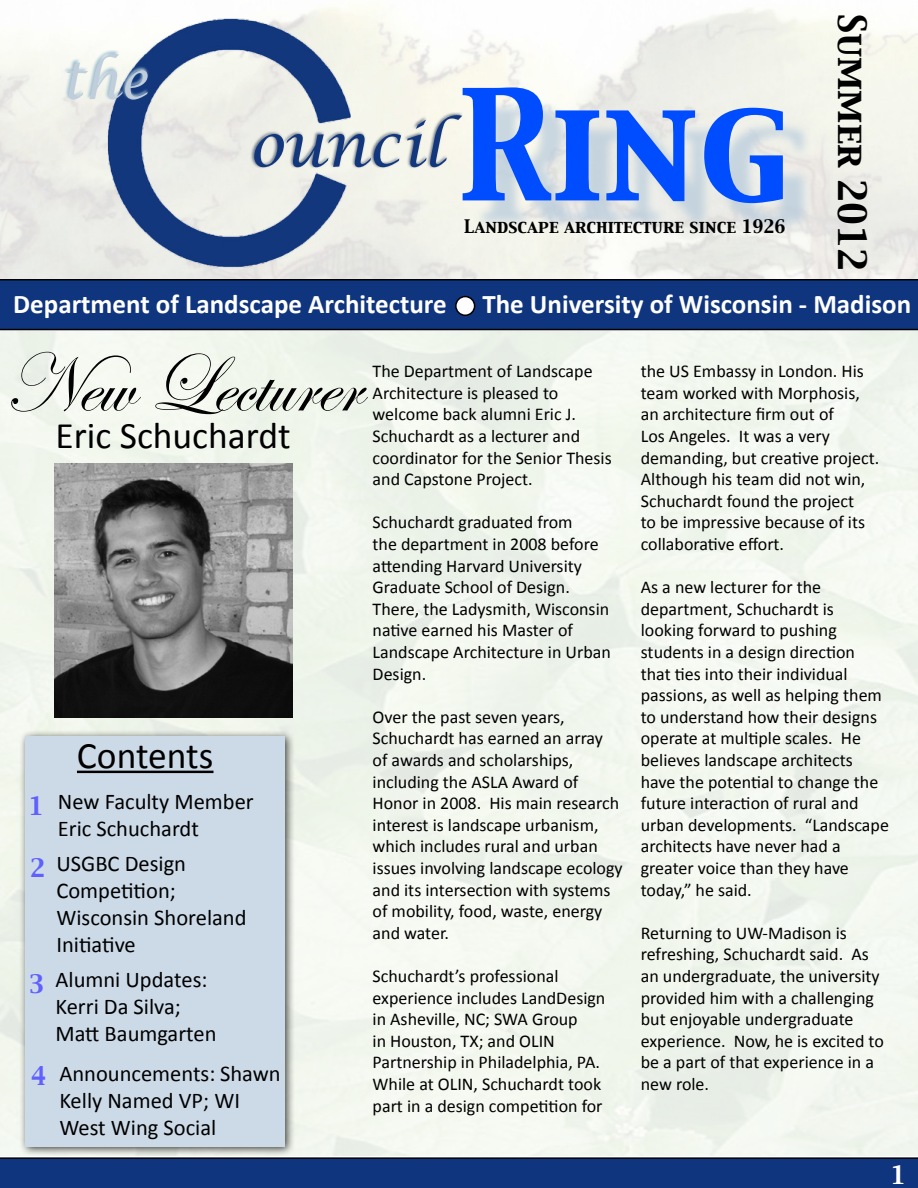
<style>
.page{position:relative;width:918px;height:1188px;background:#fff}
.page>*{position:absolute;margin:0;border:0;box-sizing:border-box;transform-origin:0 0}
.t1{font:135px "Capitals";color:#004cff}
.t2{font:84px "Edwardian Script ITC";color:#000}
.t3{font:italic 60px "Lucida Calligraphy";color:#13377d}
.t4{font:italic 52.5px "Lucida Calligraphy";color:#c0cddb}
.t5{font:37.5px "Calibri";color:#000}
.t6{font:34.5px "Capitals";color:#000}
.t7{font:700 27px "Calibri";color:#fff}
.t8{font:22.5px/27px "Calibri";color:#000}
.t9{font:22.5px "Capitals";color:#6060ff}
.t10{font:22.5px "Capitals";color:#fff}
.t11{font:18px/21.6px "Calibri";color:#000}
.t12{font:16.5px "Capitals";color:#000}
</style>
<div class="page">
<div style="left:0;top:1157px;width:918px;height:31px;background:#10357f"></div>
<img style="left:0;top:331px;width:918px;height:825px">
<img style="left:105px;top:16px;width:249px;height:255px">
<svg style="left:250px;top:112px;width:213px;height:56px;background:#d3d6d3"></svg>
<svg style="left:62px;top:50px;width:87px;height:50px"></svg>
<div style="left:475px;top:99px;width:337px;height:133px;background:#b9ccdc;opacity:.75"></div>
<svg style="left:0;top:279px;width:918px;height:51px;background:#0f3278"></svg>
<div style="left:456px;top:297px;width:19px;height:18px;background:#fff;border-radius:50%"></div>
<div style="left:455px;top:296px;width:20px;height:20px;border:2px solid #000;border-radius:50%"></div>
<div style="left:18px;top:730px;width:277px;height:427px;background:#000;opacity:.75"></div>
<div style="left:26px;top:736px;width:259px;height:411px;background:#ccdae8"></div>
<hr style="left:77px;top:771px;width:136px;height:2px;background:#000">
<img style="left:55px;top:464px;width:237px;height:254px">
<h3 class="t4" style="left:61px;top:49px;width:89px">the</h3>
<h1 class="t1" style="left:459px;top:54px;width:331px">Ring</h1>
<h3 class="t3" style="left:248px;top:109px;width:197px">ouncil</h3>
<p class="t12" style="left:464px;top:215px;width:323px">Landscape architecture since 1926</p>
<h3 class="t6" style="left:876px;top:14px;width:259px;rotate:90deg">Summer 2012</h3>
<h3 class="t7" style="left:13px;top:287px;width:435px">Department of Landscape Architecture</h3>
<h3 class="t7" style="left:482px;top:287px;width:430px">The University of Wisconsin - Madison</h3>
<h2 class="t2" style="left:4px;top:339px;width:358px">New Lecturer</h2>
<h3 class="t5" style="left:56px;top:411px;width:237px">Eric Schuchardt</h3>
<p class="t11" style="left:373px;top:360px;width:241px">The Department of Landscape<br>Architecture is pleased to welcome back alumni Eric J.<br>Schuchardt as a lecturer and coordinator for the Senior Thesis and Capstone Project.</p>
<p class="t11" style="left:373px;top:512px;width:240px">Schuchardt graduated from<br>the department in 2008 before attending Harvard University<br>Graduate School of Design.<br>There, the Ladysmith, Wisconsin native earned his Master of<br>Landscape Architecture in Urban<br>Design.</p>
<p class="t11" style="left:373px;top:706px;width:252px">Over the past seven years,<br>Schuchardt has earned an array<br>of awards and scholarships, including the ASLA Award of<br>Honor in 2008. His main research interest is landscape urbanism, which includes rural and urban issues involving landscape ecology and its intersection with systems of mobility, food, waste, energy and water.</p>
<p class="t11" style="left:373px;top:965px;width:234px">Schuchardt’s professional experience includes LandDesign in Asheville, NC; SWA Group<br>in Houston, TX; and OLIN<br>Partnership in Philadelphia, PA.<br>While at OLIN, Schuchardt took part in a design competition for</p>
<h3 class="t5" style="left:77px;top:731px;width:138px">Contents</h3>
<p class="t8" style="left:58px;top:789px;width:197px">New Faculty Member<br>Eric Schuchardt</p>
<p class="t9" style="left:28px;top:791px;width:17px">1</p>
<p class="t8" style="left:56px;top:850px;width:192px">USGBC Design<br>Competition;<br>Wisconsin Shoreland<br>Initiative</p>
<p class="t9" style="left:30px;top:853px;width:17px">2</p>
<p class="t8" style="left:56px;top:966px;width:163px">Alumni Updates:<br>Kerri Da Silva;<br>Matt Baumgarten</p>
<p class="t9" style="left:29px;top:969px;width:17px">3</p>
<p class="t8" style="left:59px;top:1060px;width:223px">Announcements: Shawn<br>Kelly Named VP; WI<br>West Wing Social</p>
<p class="t9" style="left:31px;top:1060px;width:17px">4</p>
<p class="t11" style="left:641px;top:360px;width:240px">the US Embassy in London. His team worked with Morphosis, an architecture firm out of<br>Los Angeles. It was a very demanding, but creative project.<br>Although his team did not win,<br>Schuchardt found the project<br>to be impressive because of its collaborative effort.</p>
<p class="t11" style="left:641px;top:576px;width:250px">As a new lecturer for the department, Schuchardt is looking forward to pushing students in a design direction that ties into their individual passions, as well as helping them to understand how their designs operate at multiple scales. He believes landscape architects have the potential to change the future interaction of rural and urban developments. “Landscape architects have never had a greater voice than they have today,” he said.</p>
<p class="t11" style="left:641px;top:922px;width:245px">Returning to UW-Madison is refreshing, Schuchardt said. As an undergraduate, the university provided him with a challenging but enjoyable undergraduate experience. Now, he is excited to be a part of that experience in a new role.</p>
<p class="t10" style="left:890px;top:1159px;width:17px">1</p>
</div>
